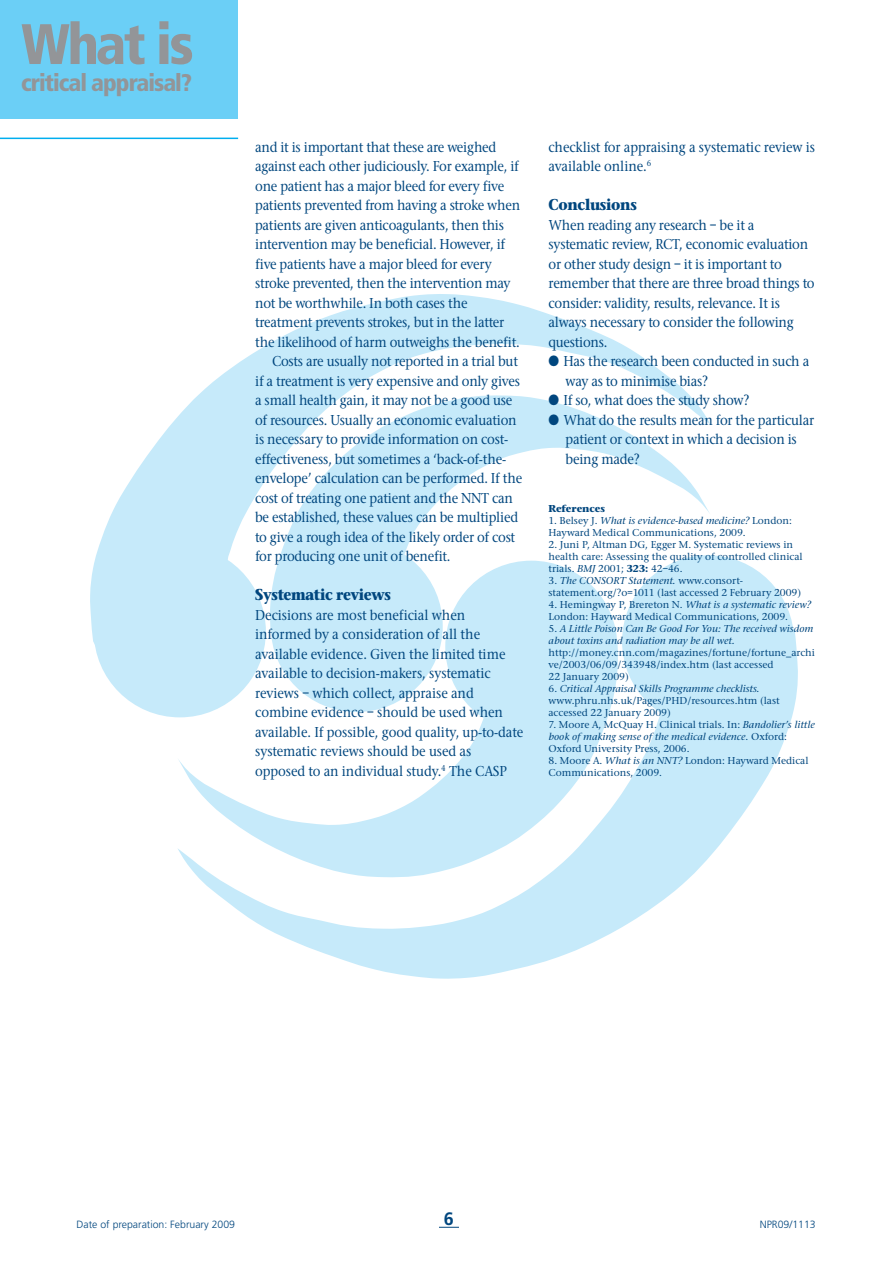
<style>
.page{position:relative;width:893px;height:1263px;background:#fff}
.page>*{position:absolute;margin:0;border:0;box-sizing:border-box;transform-origin:0 0}
.t1{font:900 condensed 57px "Frutiger";letter-spacing:-.04em;color:#939598}
.t2{font:900 condensed 24px "Frutiger";letter-spacing:-.04em;color:#939598}
.t3{font:700 18px "Frutiger";color:#00467e}
.t4{font:700 16.5px "Stone Serif";letter-spacing:-.02em;color:#00467e;scale:.9 1}
.t5{font:500 15px/19.5px "Stone Serif";letter-spacing:-.015em;color:#00467e;scale:.9 1}
.t6{font:500 10.5px/12px "Stone Serif";color:#00467e}
.t7{font:italic 500 10.5px/12px "Stone Serif";color:#00467e}
.t8{font:300 10.5px "Frutiger";color:#00467e}
.t9{font:700 10.5px "Stone Serif";color:#00467e}
.s1{font-style:italic}
.s2{font-weight:700}
.s3{font-style:normal}
</style>
<div class="page">
<svg style="left:439px;top:1227px;width:20px;height:1px"></svg>
<div style="left:94px;top:545px;width:172px;height:172px;background:#c6eafa;border-radius:50%"></div>
<svg style="left:90px;top:294px;width:620px;height:387px"></svg>
<div style="left:445px;top:561px;width:172px;height:172px;background:#c6eafa;border-radius:50%"></div>
<div style="left:622px;top:555px;width:172px;height:172px;background:#c6eafa;border-radius:50%"></div>
<svg style="left:177px;top:592px;width:621px;height:387px;fill:#c6eafa"></svg>
<div style="left:0;top:0;width:238px;height:119px;background:#6bcff6"></div>
<hr style="left:0;top:138px;width:238px;height:1px;background:#00aeef">
<h1 class="t1" style="left:21px;top:21px;width:174px">What is</h1>
<h2 class="t2" style="left:21px;top:73px;width:172px">critical appraisal?</h2>
<p class="t5" style="left:255px;top:137px;width:269px">and it is important that these are weighed</p>
<p class="t5" style="left:255px;top:156px;width:294px">against each other judiciously. For example, if</p>
<p class="t5" style="left:255px;top:176px;width:278px">one patient has a major bleed for every five</p>
<p class="t5" style="left:255px;top:195px;width:296px">patients prevented from having a stroke when</p>
<p class="t5" style="left:255px;top:215px;width:278px">patients are given anticoagulants, then this</p>
<p class="t5" style="left:255px;top:234px;width:279px">intervention may be beneficial. However, if</p>
<p class="t5" style="left:255px;top:254px;width:264px">five patients have a major bleed for every</p>
<p class="t5" style="left:255px;top:273px;width:285px">stroke prevented, then the intervention may</p>
<p class="t5" style="left:255px;top:293px;width:237px">not be worthwhile. In both cases the</p>
<p class="t5" style="left:255px;top:312px;width:278px">treatment prevents strokes, but in the latter</p>
<p class="t5" style="left:255px;top:332px;width:295px">the likelihood of harm outweighs the benefit.</p>
<p class="t5" style="left:272px;top:351px;width:275px">Costs are usually not reported in a trial but</p>
<p class="t5" style="left:255px;top:371px;width:296px">if a treatment is very expensive and only gives</p>
<p class="t5" style="left:255px;top:390px;width:287px">a small health gain, it may not be a good use</p>
<p class="t5" style="left:255px;top:410px;width:292px">of resources. Usually an economic evaluation</p>
<p class="t5" style="left:255px;top:429px;width:283px">is necessary to provide information on cost-</p>
<p class="t5" style="left:255px;top:449px;width:280px">effectiveness, but sometimes a ‘back-of-the-</p>
<p class="t5" style="left:255px;top:468px;width:298px">envelope’ calculation can be performed. If the</p>
<p class="t5" style="left:255px;top:488px;width:288px">cost of treating one patient and the NNT can</p>
<p class="t5" style="left:255px;top:507px;width:294px">be established, these values can be multiplied</p>
<p class="t5" style="left:255px;top:527px;width:290px">to give a rough idea of the likely order of cost</p>
<p class="t5" style="left:255px;top:546px;width:219px">for producing one unit of benefit.</p>
<p class="t4" style="left:255px;top:585px;width:152px">Systematic reviews</p>
<p class="t5" style="left:255px;top:605px;width:299px">Decisions are most beneficial when informed by a consideration of all the available evidence. Given the limited time available to decision-makers, systematic reviews – which collect, appraise and combine evidence – should be used when available. If possible, good quality, up-to-date systematic reviews should be used as opposed to an individual study.<sup>4</sup> The CASP</p>
<p class="t5" style="left:549px;top:137px;width:298px">checklist for appraising a systematic review is available online.<sup>6</sup></p>
<p class="t4" style="left:549px;top:195px;width:100px">Conclusions</p>
<p class="t5" style="left:549px;top:215px;width:297px">When reading any research – be it a systematic review, RCT, economic evaluation or other study design – it is important to remember that there are three broad things to consider: validity, results, relevance. It is always necessary to consider the following questions.</p>
<p class="t5" style="left:566px;top:351px;width:272px;text-indent:-17px">● Has the research been conducted in such a way as to minimise bias?</p>
<p class="t5" style="left:549px;top:390px;width:225px">● If so, what does the study show?</p>
<p class="t5" style="left:566px;top:410px;width:278px;text-indent:-17px">● What do the results mean for the particular patient or context in which a decision is being made?</p>
<p class="t9" style="left:549px;top:502px;width:58px">References</p>
<p class="t6" style="left:549px;top:514px;width:245px">1. Belsey J. <span class="s1">What is evidence-based medicine?</span> London:<br>Hayward Medical Communications, 2009.</p>
<p class="t6" style="left:549px;top:538px;width:256px">2. Juni P, Altman DG, Egger M. Systematic reviews in health care: Assessing the quality of controlled clinical trials. <span class="s1">BMJ</span> 2001; <span class="s2">323:</span> 42–46.</p>
<p class="t6" style="left:549px;top:574px;width:254px">3. <span class="s1">The CONSORT Statement.</span> www.consort&shy;statement.org/?o=1011 (last accessed 2 February 2009)</p>
<p class="t6" style="left:549px;top:598px;width:264px">4. Hemingway P, Brereton N. <span class="s1">What is a systematic review?<br></span>London: Hayward Medical Communications, 2009.</p>
<p class="t7" style="left:549px;top:622px;width:266px"><span class="s3">5.</span> A Little Poison Can Be Good For You: The received wisdom about toxins and radiation may be all wet.</p>
<p class="t6" style="left:549px;top:646px;width:268px">http://money.cnn.com/magazines/fortune/fortune_archi ve/2003/06/09/343948/index.htm (last accessed<br>22 January 2009)</p>
<p class="t6" style="left:549px;top:682px;width:233px">6. <span class="s1">Critical Appraisal Skills Programme checklists. </span>www.phru.nhs.uk/Pages/PHD/resources.htm (last accessed 22 January 2009)</p>
<p class="t6" style="left:549px;top:718px;width:268px">7. Moore A, McQuay H. Clinical trials. In: <span class="s1">Bandolier’s little book of making sense of the medical evidence</span>. Oxford:<br>Oxford University Press, 2006.</p>
<p class="t6" style="left:549px;top:754px;width:261px">8. Moore A. <span class="s1">What is an NNT?</span> London: Hayward Medical<br>Communications, 2009.</p>
<p class="t3" style="left:444px;top:1212px;width:12px">6</p>
<p class="t8" style="left:77px;top:1220px;width:160px">Date of preparation: February 2009</p>
<p class="t8" style="left:760px;top:1220px;width:58px">NPR09/1113</p>
</div>
